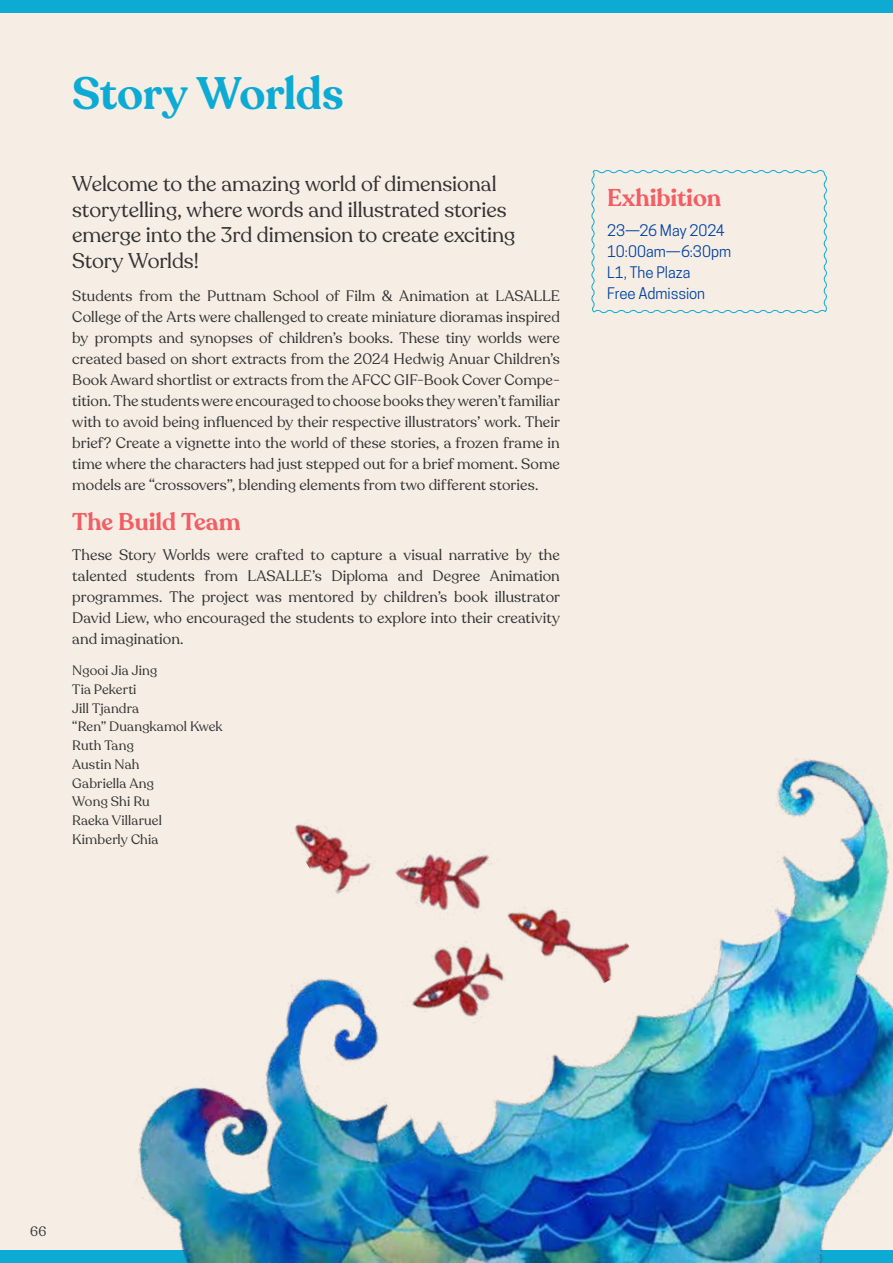
<style>
.page{position:relative;width:893px;height:1263px;background:#f6eee5}
.page>*{position:absolute;margin:0;border:0;box-sizing:border-box;transform-origin:0 0}
.t1{font:600 45px "Recoleta";letter-spacing:-.01em;color:#0dabd4}
.t2{font:600 24px "Recoleta";color:#f25e63}
.t3{font:21px/25.5px "Recoleta";letter-spacing:-.005em;color:#333132}
.t4{font:15px/21px "Recoleta";letter-spacing:.005em;color:#333132;text-align:justify}
.t5{font:15px/21px "Cooper Hewitt";letter-spacing:-.005em;color:#0042a2}
.t6{font:13.5px/18.8px "Recoleta";letter-spacing:.01em;color:#333132}
</style>
<div class="page">
<div style="left:0;top:0;width:893px;height:13px;background:#0dabd4"></div>
<div style="left:0;top:1250px;width:893px;height:13px;background:#0dabd4"></div>
<img style="left:136px;top:759px;width:757px;height:504px">
<svg style="left:591px;top:170px;width:236px;height:144px"></svg>
<h1 class="t1" style="left:72px;top:65px;width:273px">Story Worlds</h1>
<h3 class="t3" style="left:72px;top:171px;width:445px">Welcome to the amazing world of dimensional storytelling, where words and illustrated stories emerge into the 3rd dimension to create exciting Story Worlds!</h3>
<p class="t4" style="left:72px;top:286px;width:489px">Students from the Puttnam School of Film &amp; Animation at LASALLE College of the Arts were challenged to create miniature dioramas inspired by prompts and synopses of children’s books. These tiny worlds were created based on short extracts from the 2024 Hedwig Anuar Children’s Book Award shortlist or extracts from the AFCC GIF-Book Cover Compe&shy;tition. The students were encouraged to choose books they weren’t familiar with to avoid being influenced by their respective illustrators’ work. Their brief? Create a vignette into the world of these stories, a frozen frame in time where the characters had just stepped out for a brief moment. Some models are “crossovers”, blending elements from two different stories.</p>
<h2 class="t2" style="left:72px;top:507px;width:170px">The Build Team</h2>
<p class="t4" style="left:72px;top:544px;width:489px">These Story Worlds were crafted to capture a visual narrative by the talented students from LASALLE’s Diploma and Degree Animation programmes. The project was mentored by children’s book illustrator David Liew, who encouraged the students to explore into their creativity and imagination.</p>
<p class="t6" style="left:72px;top:661px;width:152px">Ngooi Jia Jing<br>Tia Pekerti<br>Jill Tjandra<br>“Ren” Duangkamol Kwek<br>Ruth Tang<br>Austin Nah<br>Gabriella Ang<br>Wong Shi Ru<br>Raeka Villaruel<br>Kimberly Chia</p>
<h2 class="t2" style="left:607px;top:182px;width:115px">Exhibition</h2>
<p class="t5" style="left:607px;top:219px;width:125px">23—26 May 2024<br>10:00am—6:30pm<br>L1, The Plaza<br>Free Admission</p>
<p class="t6" style="left:30px;top:1222px;width:18px">66</p>
</div>
